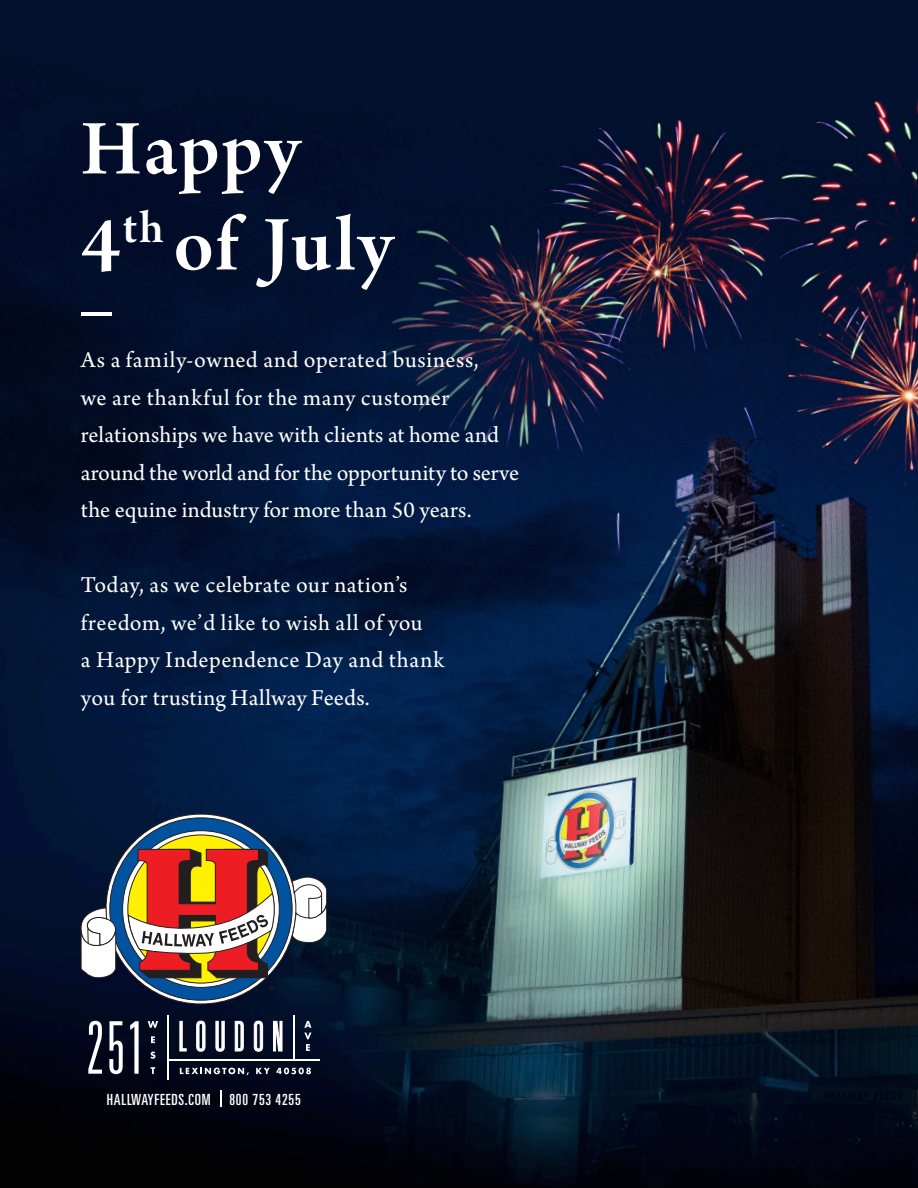
<style>
.page{position:relative;width:918px;height:1188px;background:#fff}
.page>*{position:absolute;margin:0;border:0;box-sizing:border-box;transform-origin:0 0}
.t1{font:82.5px/96px "Arno Pro Smbd Subhead";letter-spacing:.02em;color:#fff}
.t2{font:24px/37.5px "Arno Pro";letter-spacing:.015em;color:#fff}
.t3{font:ultra-condensed 15.3px "Univers";letter-spacing:.05em;color:#fff}
</style>
<div class="page">
<img style="left:0;top:0;width:918px;height:1188px">
<svg style="left:106px;top:814px;width:190px;height:190px"></svg>
<div style="left:110px;top:818px;width:182px;height:182px;background:#0153a0;border-radius:50%"></div>
<svg style="left:123px;top:831px;width:156px;height:156px"></svg>
<svg style="left:128px;top:835px;width:146px;height:148px"></svg>
<svg style="left:128px;top:849px;width:147px;height:129px;background:#b4694d"></svg>
<svg style="left:286px;top:866px;width:41px;height:77px"></svg>
<svg style="left:270px;top:986px;width:5px;height:5px"></svg>
<svg style="left:81px;top:907px;width:38px;height:71px"></svg>
<svg style="left:148px;top:1021px;width:10px;height:7px"></svg>
<svg style="left:151px;top:1036px;width:4px;height:7px"></svg>
<svg style="left:150px;top:1052px;width:5px;height:7px"></svg>
<svg style="left:151px;top:1067px;width:4px;height:7px"></svg>
<hr style="left:167px;top:1015px;width:1px;height:65px;background:#fff">
<hr style="left:294px;top:1015px;width:1px;height:44px;background:#fff">
<hr style="left:168px;top:1059px;width:151px;height:2px;background:#fff">
<svg style="left:180px;top:1021px;width:7px;height:30px"></svg>
<svg style="left:196px;top:1021px;width:9px;height:31px"></svg>
<svg style="left:216px;top:1021px;width:9px;height:31px"></svg>
<svg style="left:235px;top:1021px;width:9px;height:30px"></svg>
<svg style="left:254px;top:1021px;width:9px;height:31px"></svg>
<svg style="left:273px;top:1017px;width:9px;height:37px"></svg>
<svg style="left:88px;top:1021px;width:14px;height:53px"></svg>
<svg style="left:109px;top:1021px;width:14px;height:53px"></svg>
<svg style="left:130px;top:1021px;width:9px;height:53px"></svg>
<svg style="left:304px;top:1021px;width:7px;height:30px"></svg>
<svg style="left:180px;top:1068px;width:69px;height:7px"></svg>
<svg style="left:256px;top:1068px;width:14px;height:6px"></svg>
<svg style="left:276px;top:1068px;width:35px;height:6px"></svg>
<svg style="left:220px;top:1090px;width:2px;height:17px"></svg>
<hr style="left:81px;top:312px;width:30px;height:4px;background:#fff">
<p class="t1" style="left:81px;top:105px;width:314px">Happy<br>4<sup>th</sup> of July</p>
<p class="t2" style="left:81px;top:343px;width:440px">As a family-owned and operated business,<br>we are thankful for the many customer relationships we have with clients at home and around the world and for the opportunity to serve the equine industry for more than 50 years.</p>
<p class="t2" style="left:81px;top:568px;width:365px">Today, as we celebrate our nation’s freedom, we’d like to wish all of you<br>a Happy Independence Day and thank you for trusting Hallway Feeds.</p>
<p class="t3" style="left:107px;top:1091px;width:195px">HALLWAYFEEDS.COM 800 753 4255</p>
</div>
